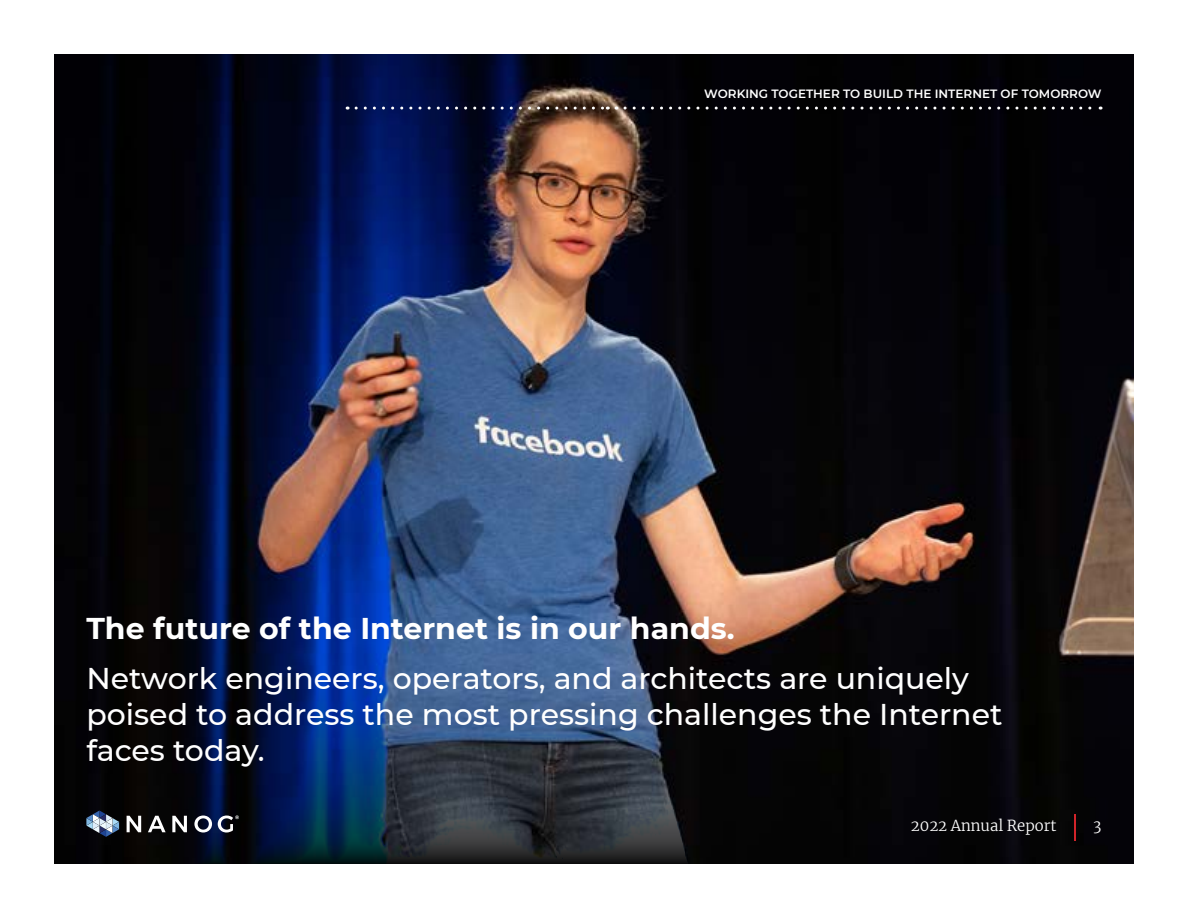
<style>
.page{position:relative;width:1188px;height:918px;background:#fff}
.page>*{position:absolute;margin:0;border:0;box-sizing:border-box;transform-origin:0 0}
.t1{font:500 30px/36px "Montserrat";color:#fff}
.t2{font:700 30px "Montserrat";color:#fff}
.t3{font:300 15px "Merriweather";color:#fff}
.t4{font:600 12px "Montserrat";color:#fff}
</style>
<div class="page">
<img style="left:54px;top:54px;width:1080px;height:558px">
<svg style="left:54px;top:612px;width:1080px;height:252px;background:#151e2f"></svg>
<hr style="left:1074px;top:814px;width:2px;height:27px;background:#d2242a">
<svg style="left:86px;top:811px;width:33px;height:26px"></svg>
<svg style="left:127px;top:816px;width:14px;height:16px"></svg>
<svg style="left:148px;top:816px;width:18px;height:16px"></svg>
<svg style="left:172px;top:816px;width:15px;height:16px"></svg>
<svg style="left:194px;top:816px;width:18px;height:17px"></svg>
<svg style="left:218px;top:815px;width:21px;height:18px"></svg>
<svg style="left:356px;top:107px;width:252px;height:3px"></svg>
<svg style="left:625px;top:107px;width:476px;height:3px"></svg>
<p class="t4" style="left:704px;top:85px;width:399px">WORKING TOGETHER TO BUILD THE INTERNET OF TOMORROW</p>
<p class="t2" style="left:86px;top:607px;width:650px">The future of the Internet is in our hands.</p>
<p class="t1" style="left:86px;top:659px;width:918px">Network engineers, operators, and architects are uniquely poised to address the most pressing challenges the Internet faces today.</p>
<p class="t3" style="left:911px;top:815px;width:147px">2022 Annual Report</p>
<p class="t3" style="left:1093px;top:815px;width:10px">3</p>
</div>
